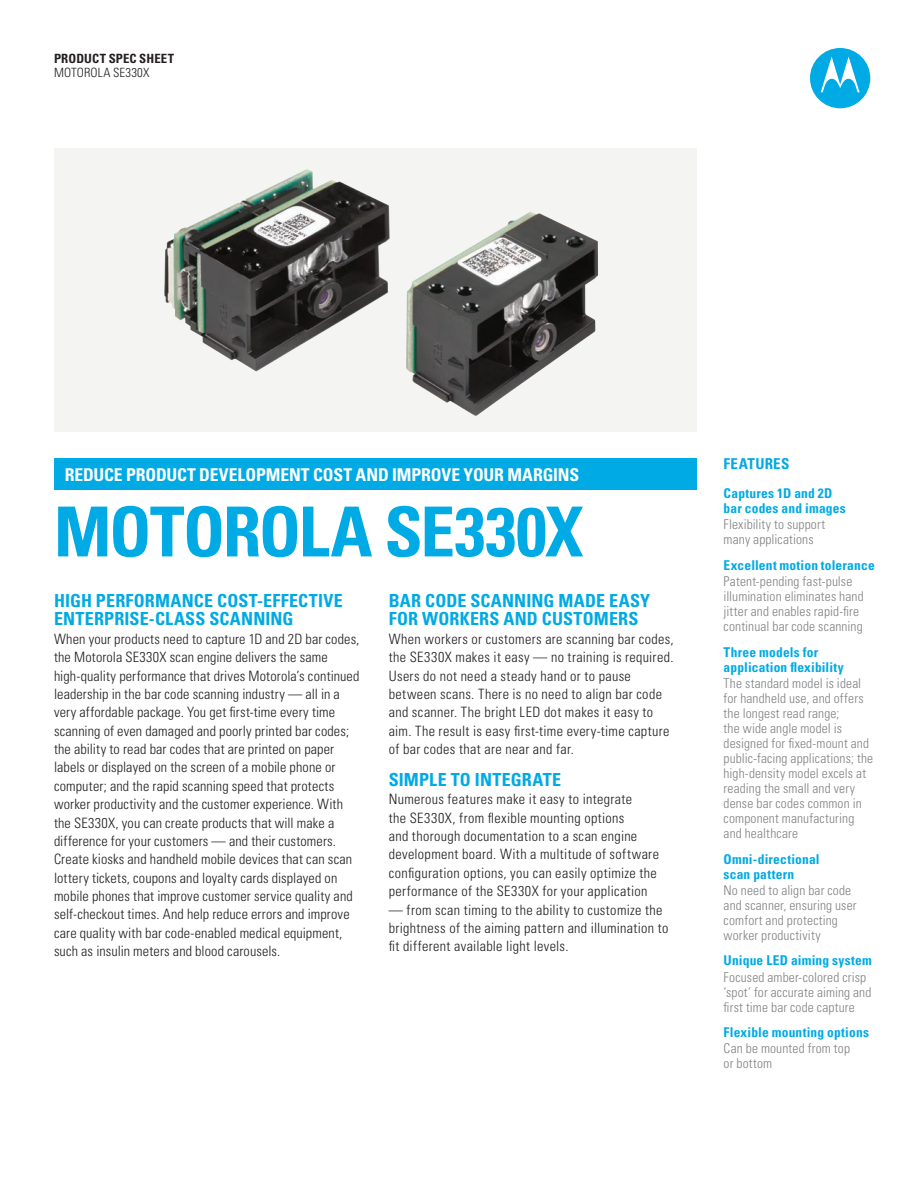
<style>
.page{position:relative;width:918px;height:1188px;background:#fff}
.page>*{position:absolute;margin:0;border:0;box-sizing:border-box;transform-origin:0 0}
.t1{font:700 condensed 69px "Univers LT Std";letter-spacing:-.025em;color:#00aae4}
.Heading_1{font:700 condensed 18px/18.5px "Univers LT Std";letter-spacing:.01em;color:#00aae4}
.t2{font:700 condensed 17.7px "Univers LT Std";letter-spacing:-.005em;color:#fff}
.t3{font:700 condensed 15px "Univers LT Std";letter-spacing:.02em;color:#00aae4}
.Body_copy{font:300 condensed 14.25px/18.3px "Univers LT Std";letter-spacing:.015em;color:#231f20}
.Features_body{font:300 condensed 13.5px/15px "Univers LT Std";letter-spacing:.01em;color:#808285}
.Features_heading{font:700 condensed 13.5px/15px "Univers LT Std";letter-spacing:.015em;color:#00aae4}
.t4{font:700 condensed 12.75px/14.2px "Univers LT Std";letter-spacing:.01em;color:#231f20}
.s1{font-weight:300}
</style>
<div class="page">
<div style="left:54px;top:459px;width:643px;height:31px;background:#00aae4"></div>
<div style="left:54px;top:148px;width:643px;height:284px;background:#f4f4f3"></div>
<div style="left:810px;top:48px;width:60px;height:60px;background:#00aae4;border-radius:50%"></div>
<svg style="left:821px;top:57px;width:39px;height:35px"></svg>
<img style="left:164px;top:169px;width:434px;height:247px">
<p class="t4" style="left:54px;top:52px;width:122px">PRODUCT SPEC SHEET<br><span class="s1">MOTOROLA SE330X</span></p>
<p class="t2" style="left:65px;top:463px;width:516px">REDUCE PRODUCT DEVELOPMENT COST AND IMPROVE YOUR MARGINS</p>
<p class="t1" style="left:54px;top:490px;width:531px">MOTOROLA SE330X</p>
<p class="Heading_1" style="left:54px;top:591px;width:290px">HIGH PERFORMANCE COST-EFFECTIVE<br>ENTERPRISE-CLASS SCANNING</p>
<p class="Body_copy" style="left:54px;top:630px;width:307px">When your products need to capture 1D and 2D bar codes, the Motorola SE330X scan engine delivers the same high-quality performance that drives Motorola’s continued leadership in the bar code scanning industry — all in a very affordable package. You get first-time every time scanning of even damaged and poorly printed bar codes; the ability to read bar codes that are printed on paper labels or displayed on the screen of a mobile phone or computer; and the rapid scanning speed that protects worker productivity and the customer experience. With the SE330X, you can create products that will make a difference for your customers — and their customers.<br>Create kiosks and handheld mobile devices that can scan lottery tickets, coupons and loyalty cards displayed on mobile phones that improve customer service quality and self-checkout times. And help reduce errors and improve care quality with bar code-enabled medical equipment, such as insulin meters and blood carousels.</p>
<p class="Heading_1" style="left:389px;top:591px;width:263px">BAR CODE SCANNING MADE EASY<br>FOR WORKERS AND CUSTOMERS</p>
<p class="Body_copy" style="left:389px;top:630px;width:286px">When workers or customers are scanning bar codes, the SE330X makes it easy — no training is required.<br>Users do not need a steady hand or to pause between scans. There is no need to align bar code and scanner. The bright LED dot makes it easy to aim. The result is easy first-time every-time capture of bar codes that are near and far.</p>
<p class="Heading_1" style="left:389px;top:770px;width:174px">SIMPLE TO INTEGRATE</p>
<p class="Body_copy" style="left:389px;top:790px;width:272px">Numerous features make it easy to integrate<br>the SE330X, from flexible mounting options<br>and thorough documentation to a scan engine development board. With a multitude of software configuration options, you can easily optimize the performance of the SE330X for your application</p>
<p class="Body_copy" style="left:389px;top:900px;width:281px">— from scan timing to the ability to customize the brightness of the aiming pattern and illumination to fit different available light levels.</p>
<p class="t3" style="left:724px;top:455px;width:67px">FEATURES</p>
<p class="Features_heading" style="left:724px;top:486px;width:124px">Captures 1D and 2D bar codes and images</p>
<p class="Features_body" style="left:724px;top:517px;width:103px">Flexibility to support many applications</p>
<p class="Features_heading" style="left:724px;top:558px;width:153px">Excellent motion tolerance</p>
<p class="Features_body" style="left:724px;top:574px;width:142px">Patent-pending fast-pulse illumination eliminates hand jitter and enables rapid-fire continual bar code scanning</p>
<p class="Features_heading" style="left:724px;top:644px;width:122px">Three models for application flexibility</p>
<p class="Features_body" style="left:724px;top:676px;width:151px">The standard model is ideal for handheld use, and offers the longest read range;<br>the wide angle model is designed for fixed-mount and public-facing applications; the high-density model excels at reading the small and very dense bar codes common in component manufacturing and healthcare</p>
<p class="Features_heading" style="left:724px;top:851px;width:98px">Omni-directional scan pattern</p>
<p class="Features_body" style="left:724px;top:882px;width:135px">No need to align bar code and scanner, ensuring user comfort and protecting worker productivity</p>
<p class="Features_heading" style="left:724px;top:953px;width:150px">Unique LED aiming system</p>
<p class="Features_body" style="left:724px;top:969px;width:149px">Focused amber-colored crisp ‘spot’ for accurate aiming and first time bar code capture</p>
<p class="Features_heading" style="left:724px;top:1025px;width:147px">Flexible mounting options</p>
<p class="Features_body" style="left:724px;top:1041px;width:128px">Can be mounted from top or bottom</p>
</div>
